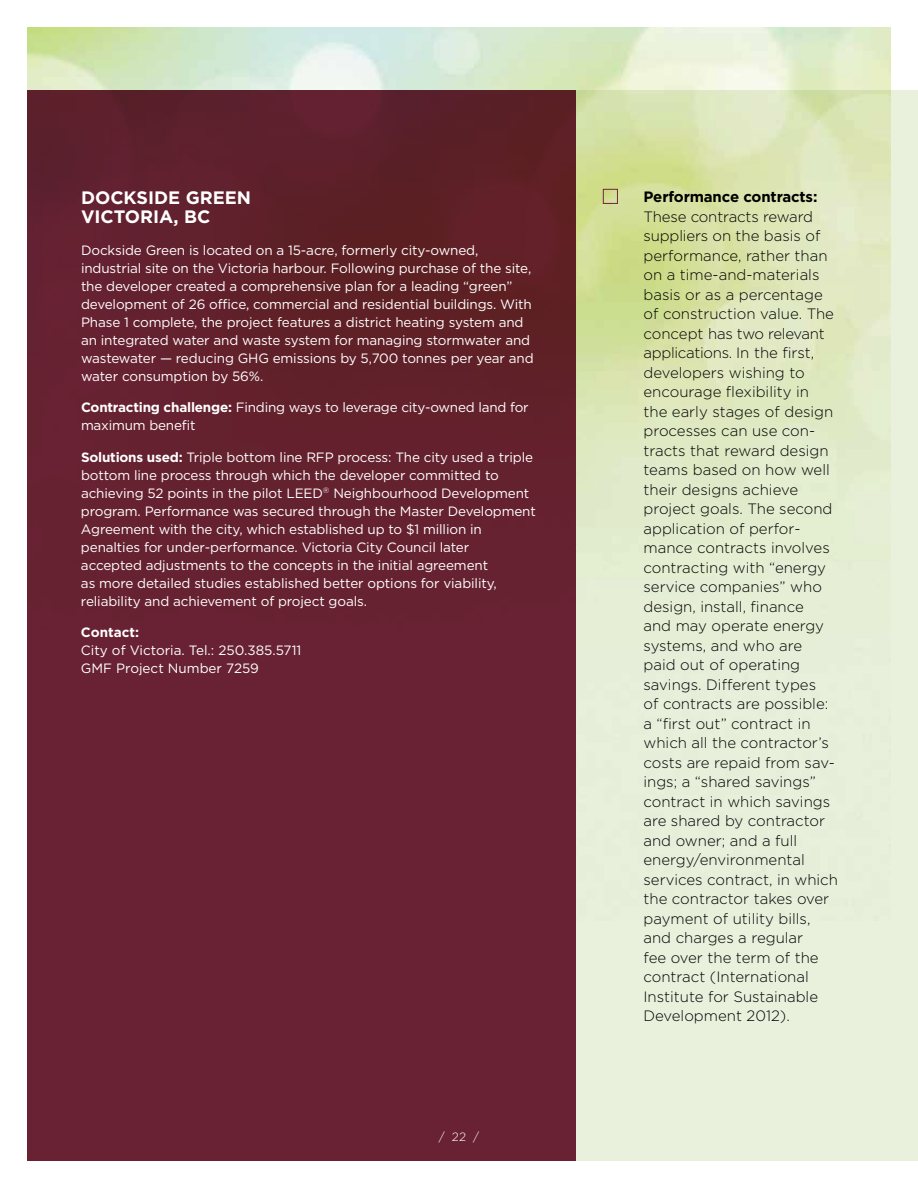
<style>
.page{position:relative;width:918px;height:1188px;background:#fff}
.page>*{position:absolute;margin:0;border:0;box-sizing:border-box;transform-origin:0 0}
.t1{font:700 18px/19.5px "Gotham";color:#fff}
.t2{font:300 15px/19.5px "Gotham";color:#000}
.t3{font:700 15px "Gotham";letter-spacing:-.01em;color:#000}
.t4{font:13.5px/18px "Gotham";letter-spacing:-.01em;color:#fff}
.t5{font:700 13.5px "Gotham";color:#fff}
.t6{font:300 12px "Gotham";color:#fff}
.s1{font-weight:700}
</style>
<div class="page">
<img style="left:27px;top:27px;width:864px;height:64px">
<svg style="left:576px;top:91px;width:342px;height:1070px;background:#e3eccd"></svg>
<div style="left:27px;top:91px;width:549px;height:1070px;background:linear-gradient(to right,#623,#64212e)"></div>
<div style="left:603px;top:189px;width:15px;height:15px;border:1px solid #74253d"></div>
<h4 class="t1" style="left:81px;top:187px;width:172px">DOCKSIDE GREEN<br>VICTORIA, BC</h4>
<p class="t4" style="left:81px;top:241px;width:454px">Dockside Green is located on a 15-acre, formerly city-owned, industrial site on the Victoria harbour. Following purchase of the site, the developer created a comprehensive plan for a leading “green” development of 26 office, commercial and residential buildings. With Phase 1 complete, the project features a district heating system and an integrated water and waste system for managing stormwater and wastewater — reducing GHG emissions by 5,700 tonnes per year and water consumption by 56%.</p>
<p class="t4" style="left:81px;top:398px;width:449px"><span class="s1">Contracting challenge:</span> Finding ways to leverage city-owned land for maximum benefit</p>
<p class="t4" style="left:81px;top:448px;width:456px"><span class="s1">Solutions used:</span> Triple bottom line RFP process: The city used a triple bottom line process through which the developer committed to achieving 52 points in the pilot LEED<sup>®</sup> Neighbourhood Development program. Performance was secured through the Master Development Agreement with the city, which established up to $1 million in penalties for under-performance. Victoria City Council later<br>accepted adjustments to the concepts in the initial agreement<br>as more detailed studies established better options for viability, reliability and achievement of project goals.</p>
<p class="t5" style="left:81px;top:625px;width:60px">Contact:</p>
<p class="t4" style="left:81px;top:641px;width:222px">City of Victoria. Tel.: 250.385.5711</p>
<p class="t4" style="left:81px;top:659px;width:180px">GMF Project Number 7259</p>
<p class="t6" style="left:439px;top:1130px;width:42px">/ 22 /</p>
<p class="t3" style="left:643px;top:188px;width:175px">Performance contracts:</p>
<p class="t2" style="left:643px;top:207px;width:196px">These contracts reward suppliers on the basis of performance, rather than on a time-and-materials basis or as a percentage of construction value. The concept has two relevant applications. In the first, developers wishing to encourage flexibility in<br>the early stages of design processes can use con&shy;tracts that reward design teams based on how well their designs achieve project goals. The second application of perfor&shy;mance contracts involves contracting with “energy service companies” who design, install, finance<br>and may operate energy systems, and who are paid out of operating savings. Different types<br>of contracts are possible: a “first out” contract in which all the contractor’s costs are repaid from sav&shy;ings; a “shared savings” contract in which savings are shared by contractor and owner; and a full energy/environmental services contract, in which the contractor takes over payment of utility bills, and charges a regular<br>fee over the term of the contract (International<br>Institute for Sustainable<br>Development 2012).</p>
</div>
